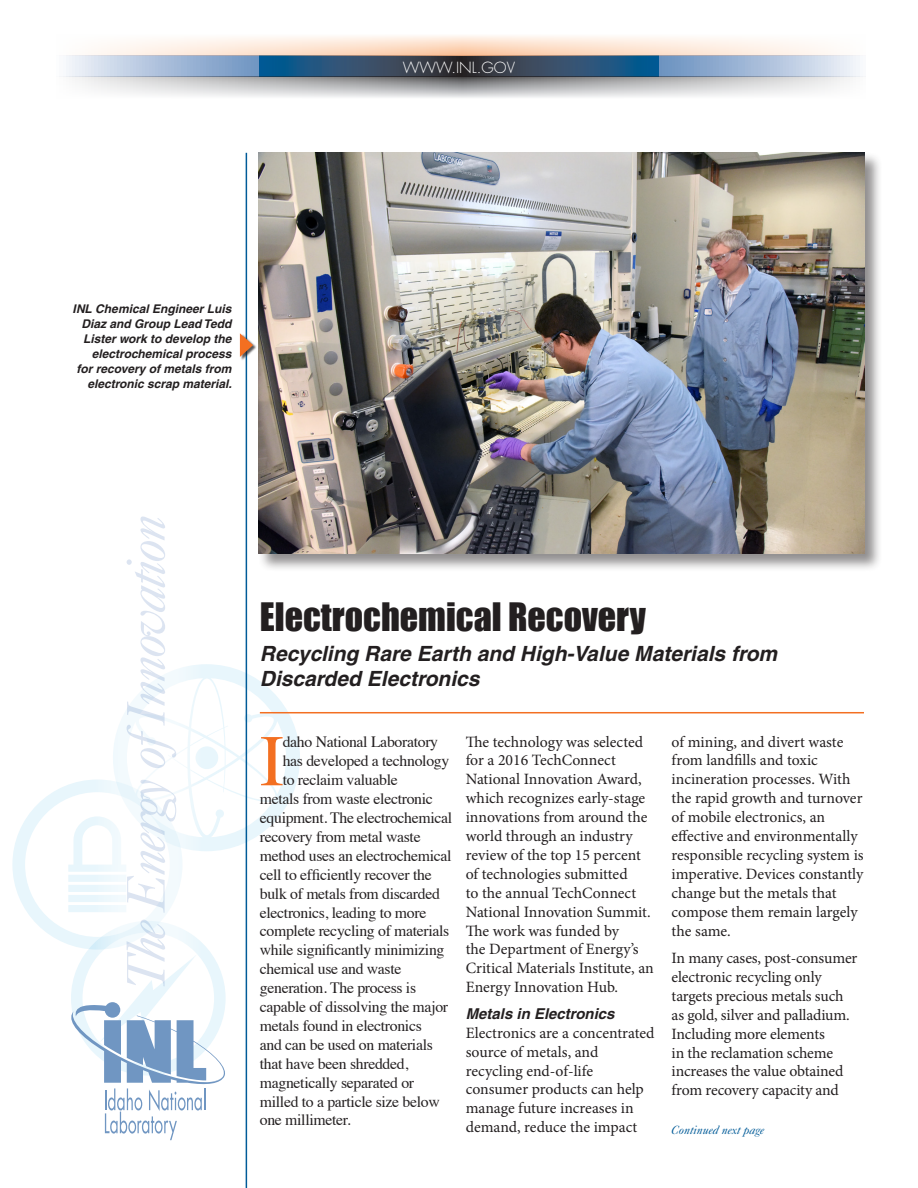
<style>
.page{position:relative;width:918px;height:1188px;background:#fff}
.page>*{position:absolute;margin:0;border:0;box-sizing:border-box;transform-origin:0 0}
.Initial_Cap{font:72.9px "Times";color:#f36f21}
.t1{font:italic 54.3px "Caslon Five Forty";letter-spacing:-.05em;color:#dce4f1}
.Headline{font:36px "Impact";color:#231f20}
.Headline_Subhead{font:italic 700 21px/25.2px "Helvetica";color:#231f20}
.Body_Text{font:15.75px/18.9px "Minion Pro";letter-spacing:-.005em;color:#231f20}
.Initial_Cap-2{font:15.75px "Times";letter-spacing:-.02em;color:#231f20}
.Subhead_2{font:italic 700 15px "Helvetica";color:#231f20}
.t2{font:300 15px "Futura";color:#fff}
.t3{font:italic 700 12px/15px "Helvetica";color:#231f20;text-align:right}
.Continued_on__from{font:italic 12px "Caslon Five Forty";color:#005b98}
</style>
<div class="page">
<svg style="left:12px;top:664px;width:288px;height:476px"></svg>
<svg style="left:66px;top:55px;width:794px;height:21px"></svg>
<svg style="left:259px;top:55px;width:400px;height:21px"></svg>
<svg style="left:91px;top:35px;width:743px;height:20px"></svg>
<svg style="left:63px;top:76px;width:800px;height:22px"></svg>
<hr style="left:246px;top:153px;width:1px;height:1035px;background:#005b98">
<hr style="left:260px;top:712px;width:604px;height:1px;background:#f36f21">
<div style="left:241px;top:334px;width:16px;height:27px;background:#231f20;opacity:.75"></div>
<svg style="left:240px;top:333px;width:13px;height:24px"></svg>
<div style="left:257px;top:152px;width:625px;height:420px;background:#231f20;opacity:.5"></div>
<img style="left:259px;top:153px;width:605px;height:401px">
<p class="t2" style="left:403px;top:58px;width:114px">WWW.INL.GOV</p>
<p class="t3" style="left:73px;top:301px;width:161px">INL Chemical Engineer Luis<br>Diaz and Group Lead Tedd<br>Lister work to develop the electrochemical process<br>for recovery of metals from electronic scrap material.</p>
<h2 class="t1" style="left:114px;top:991px;width:478px;rotate:-90deg">The Energy of Innovation</h2>
<p class="Headline" style="left:260px;top:589px;width:387px">Electrochemical Recovery</p>
<p class="Headline_Subhead" style="left:260px;top:641px;width:519px">Recycling Rare Earth and High-Value Materials from<br>Discarded Electronics</p>
<p class="Initial_Cap" style="left:260px;top:693px;width:26px">I</p>
<p class="Initial_Cap-2" style="left:283px;top:727px;width:157px">daho National Laboratory</p>
<p class="Initial_Cap-2" style="left:283px;top:746px;width:168px">has developed a technology</p>
<p class="Initial_Cap-2" style="left:283px;top:765px;width:117px">to reclaim valuable</p>
<p class="Initial_Cap-2" style="left:260px;top:784px;width:175px">metals from waste electronic</p>
<p class="Initial_Cap-2" style="left:260px;top:803px;width:194px">equipment. The electrochemical</p>
<p class="Initial_Cap-2" style="left:260px;top:822px;width:162px">recovery from metal waste</p>
<p class="Initial_Cap-2" style="left:260px;top:841px;width:193px">method uses an electrochemical</p>
<p class="Initial_Cap-2" style="left:260px;top:860px;width:173px">cell to efficiently recover the</p>
<p class="Initial_Cap-2" style="left:260px;top:879px;width:182px">bulk of metals from discarded</p>
<p class="Initial_Cap-2" style="left:260px;top:898px;width:168px">electronics, leading to more</p>
<p class="Initial_Cap-2" style="left:260px;top:916px;width:191px">complete recycling of materials</p>
<p class="Initial_Cap-2" style="left:260px;top:935px;width:186px">while significantly minimizing</p>
<p class="Initial_Cap-2" style="left:260px;top:954px;width:143px">chemical use and waste</p>
<p class="Initial_Cap-2" style="left:260px;top:973px;width:158px">generation. The process is</p>
<p class="Initial_Cap-2" style="left:260px;top:992px;width:190px">capable of dissolving the major</p>
<p class="Initial_Cap-2" style="left:260px;top:1011px;width:163px">metals found in electronics</p>
<p class="Initial_Cap-2" style="left:260px;top:1030px;width:175px">and can be used on materials</p>
<p class="Initial_Cap-2" style="left:260px;top:1049px;width:150px">that have been shredded,</p>
<p class="Initial_Cap-2" style="left:260px;top:1068px;width:156px">magnetically separated or</p>
<p class="Initial_Cap-2" style="left:260px;top:1087px;width:181px">milled to a particle size below</p>
<p class="Initial_Cap-2" style="left:260px;top:1105px;width:92px">one millimeter.</p>
<p class="Body_Text" style="left:466px;top:732px;width:189px">The technology was selected for a 2016 TechConnect<br>National Innovation Award, which recognizes early-stage innovations from around the world through an industry review of the top 15 percent of technologies submitted<br>to the annual TechConnect<br>National Innovation Summit.<br>The work was funded by<br>the Department of Energy’s<br>Critical Materials Institute, an<br>Energy Innovation Hub.</p>
<p class="Subhead_2" style="left:466px;top:1004px;width:150px">Metals in Electronics</p>
<p class="Body_Text" style="left:466px;top:1023px;width:190px">Electronics are a concentrated source of metals, and recycling end-of-life consumer products can help manage future increases in demand, reduce the impact</p>
<p class="Body_Text" style="left:672px;top:732px;width:194px">of mining, and divert waste from landfills and toxic incineration processes. With the rapid growth and turnover of mobile electronics, an effective and environmentally responsible recycling system is imperative. Devices constantly change but the metals that compose them remain largely the same.</p>
<p class="Body_Text" style="left:672px;top:949px;width:187px">In many cases, post-consumer electronic recycling only targets precious metals such as gold, silver and palladium.<br>Including more elements<br>in the reclamation scheme increases the value obtained from recovery capacity and</p>
<p class="Continued_on__from" style="left:672px;top:1123px;width:94px">Continued next page</p>
</div>
